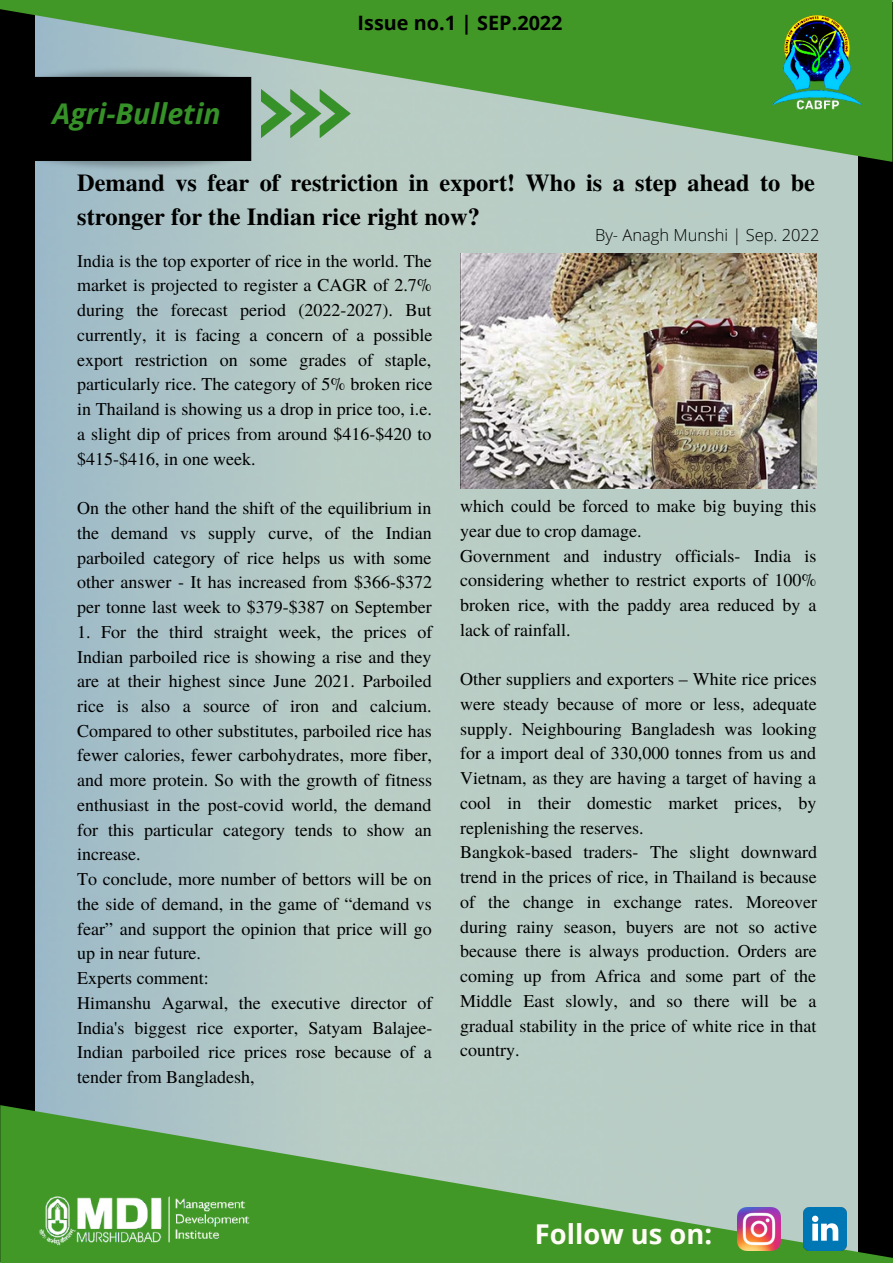
<style>
.page{position:relative;width:893px;height:1264px;background:#fff}
.page>*{position:absolute;margin:0;border:0;box-sizing:border-box;transform-origin:0 0}
.t1{font:italic 700 28.5px "Open Sans";color:#369228}
.t2{font:700 27.3px "Open Sans";color:#fffcf6}
.t3{font:700 24.3px/33.8px "Te X Gyre Termes";color:#000}
.t4{font:700 19.8px "Open Sans";color:#000}
.t5{font:18px/24.8px "Te X Gyre Termes";color:#000}
.t6{font:300 16.5px "Open Sans";color:#000}
</style>
<div class="page">
<img style="left:35px;top:162px;width:822px;height:943px">
<div style="left:0;top:5px;width:35px;height:1256px;background:#000"></div>
<div style="left:857px;top:2px;width:35px;height:1260px;background:#000"></div>
<svg style="left:0;top:0;width:892px;height:162px;background:#68a45d"></svg>
<svg style="left:0;top:1105px;width:892px;height:157px;background:#77aa72"></svg>
<img style="left:17px;top:55px;width:239px;height:127px">
<img style="left:261px;top:90px;width:89px;height:47px">
<img style="left:737px;top:1207px;width:43px;height:43px">
<img style="left:803px;top:1207px;width:43px;height:43px">
<img style="left:750px;top:0;width:130px;height:118px">
<img style="left:32px;top:1187px;width:219px;height:59px">
<img style="left:460px;top:253px;width:356px;height:235px">
<h1 class="t1" style="left:52px;top:94px;width:170px">Agri-Bulletin</h1>
<p class="t4" style="left:357px;top:9px;width:206px">Issue no.1 | SEP.2022</p>
<h3 class="t3" style="left:77px;top:165px;width:739px">Demand vs fear of restriction in export! Who is a step ahead to be stronger for the Indian rice right now?</h3>
<p class="t6" style="left:595px;top:223px;width:226px">By- Anagh Munshi | Sep. 2022</p>
<p class="t5" style="left:77px;top:247px;width:357px;text-align:justify">India is the top exporter of rice in the world. The market is projected to register a CAGR of 2.7% during the forecast period (2022-2027). But currently, it is facing a concern of a possible export restriction on some grades of staple, particularly rice. The category of 5% broken rice in Thailand is showing us a drop in price too, i.e. a slight dip of prices from around $416-$420 to $415-$416, in one week.</p>
<p class="t5" style="left:77px;top:494px;width:356px;text-align:justify">On the other hand the shift of the equilibrium in the demand vs supply curve, of the Indian parboiled category of rice helps us with some other answer - It has increased from $366-$372 per tonne last week to $379-$387 on September</p>
<p class="t5" style="left:77px;top:618px;width:357px">1. For the third straight week, the prices of Indian parboiled rice is showing a rise and they are at their highest since June 2021. Parboiled rice is also a source of iron and calcium.<br>Compared to other substitutes, parboiled rice has fewer calories, fewer carbohydrates, more fiber, and more protein. So with the growth of fitness enthusiast in the post-covid world, the demand for this particular category tends to show an increase.<br>To conclude, more number of bettors will be on the side of demand, in the game of “demand vs fear” and support the opinion that price will go up in near future.<br>Experts comment:<br>Himanshu Agarwal, the executive director of India's biggest rice exporter, Satyam Balajee-Indian parboiled rice prices rose because of a tender from Bangladesh,</p>
<p class="t5" style="left:460px;top:492px;width:358px">which could be forced to make big buying this year due to crop damage.<br>Government and industry officials- India is considering whether to restrict exports of 100% broken rice, with the paddy area reduced by a lack of rainfall.</p>
<p class="t5" style="left:460px;top:666px;width:358px">Other suppliers and exporters – White rice prices were steady because of more or less, adequate supply. Neighbouring Bangladesh was looking for a import deal of 330,000 tonnes from us and Vietnam, as they are having a target of having a cool in their domestic market prices, by replenishing the reserves.<br>Bangkok-based traders- The slight downward trend in the prices of rice, in Thailand is because of the change in exchange rates. Moreover during rainy season, buyers are not so active because there is always production. Orders are coming up from Africa and some part of the Middle East slowly, and so there will be a gradual stability in the price of white rice in that country.</p>
<h2 class="t2" style="left:535px;top:1214px;width:179px">Follow us on:</h2>
</div>
